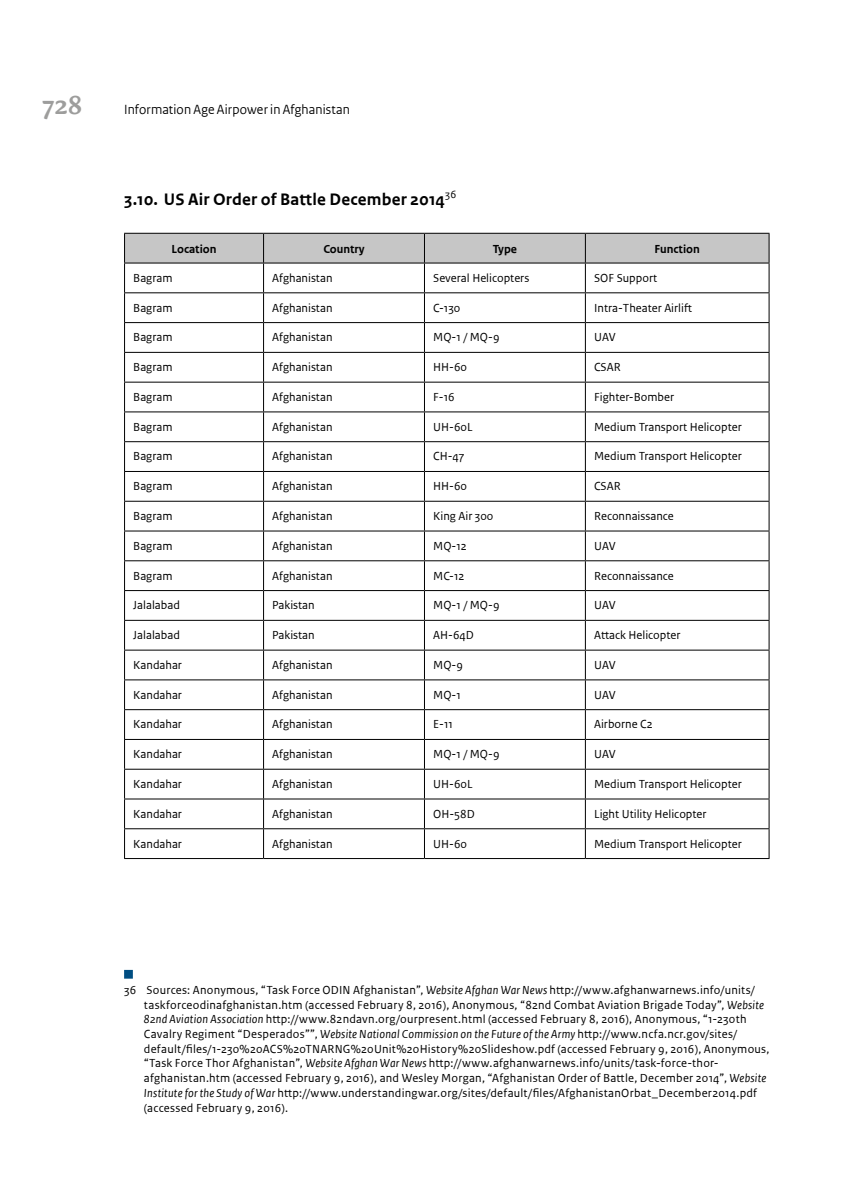
<style>
.page{position:relative;width:844px;height:1191px;background:#fff}
.page>*{position:absolute;margin:0;border:0;box-sizing:border-box;transform-origin:0 0}
.t1{font:700 28px "Rijksoverheid Serif";color:#9d9d9c}
.t2{font:700 17.5px "Rijksoverheid Sans Text TT";letter-spacing:.01em;color:#000}
.t3{font:14px "Rijksoverheid Sans Heading TT";letter-spacing:.01em;color:#000}
.t4{font:12.25px/14.7px "Rijksoverheid Sans Text TT";letter-spacing:.02em;color:#000}
.t5{font:12.25px "Rijksoverheid Sans Text TT";color:#000}
.t6{font:700 12.25px "Rijksoverheid Sans Text TT";color:#000}
.s1{font-style:italic}
</style>
<div class="page">
<svg style="left:124px;top:233px;width:645px;height:625px"></svg>
<hr style="left:124px;top:858px;width:139px;height:1px;background:#000">
<hr style="left:263px;top:858px;width:161px;height:1px;background:#000">
<hr style="left:424px;top:858px;width:161px;height:1px;background:#000">
<hr style="left:585px;top:858px;width:184px;height:1px;background:#000">
<div style="left:124px;top:970px;width:9px;height:8px;background:#004e82"></div>
<h1 class="t1" style="left:42px;top:88px;width:41px">728</h1>
<p class="t3" style="left:124px;top:101px;width:227px">Information Age Airpower in Afghanistan</p>
<h2 class="t2" style="left:124px;top:189px;width:334px">3.10. US Air Order of Battle December 2014<sup>36</sup></h2>
<p class="t6" style="left:171px;top:242px;width:46px">Location</p>
<p class="t6" style="left:323px;top:242px;width:43px">Country</p>
<p class="t6" style="left:492px;top:242px;width:26px">Type</p>
<p class="t6" style="left:654px;top:242px;width:47px">Function</p>
<p class="t5" style="left:133px;top:271px;width:41px">Bagram</p>
<p class="t5" style="left:272px;top:271px;width:62px">Afghanistan</p>
<p class="t5" style="left:433px;top:271px;width:97px">Several Helicopters</p>
<p class="t5" style="left:594px;top:271px;width:64px">SOF Support</p>
<p class="t5" style="left:133px;top:300px;width:41px">Bagram</p>
<p class="t5" style="left:272px;top:300px;width:62px">Afghanistan</p>
<p class="t5" style="left:433px;top:300px;width:29px">C-130</p>
<p class="t5" style="left:594px;top:300px;width:99px">Intra-Theater Airlift</p>
<p class="t5" style="left:133px;top:330px;width:41px">Bagram</p>
<p class="t5" style="left:272px;top:330px;width:62px">Afghanistan</p>
<p class="t5" style="left:433px;top:330px;width:68px">MQ-1 / MQ-9</p>
<p class="t5" style="left:594px;top:330px;width:23px">UAV</p>
<p class="t5" style="left:133px;top:360px;width:41px">Bagram</p>
<p class="t5" style="left:272px;top:360px;width:62px">Afghanistan</p>
<p class="t5" style="left:433px;top:360px;width:35px">HH-60</p>
<p class="t5" style="left:594px;top:360px;width:28px">CSAR</p>
<p class="t5" style="left:133px;top:390px;width:41px">Bagram</p>
<p class="t5" style="left:272px;top:390px;width:62px">Afghanistan</p>
<p class="t5" style="left:433px;top:390px;width:23px">F-16</p>
<p class="t5" style="left:594px;top:390px;width:81px">Fighter-Bomber</p>
<p class="t5" style="left:133px;top:419px;width:41px">Bagram</p>
<p class="t5" style="left:272px;top:419px;width:62px">Afghanistan</p>
<p class="t5" style="left:433px;top:419px;width:41px">UH-60L</p>
<p class="t5" style="left:594px;top:419px;width:149px">Medium Transport Helicopter</p>
<p class="t5" style="left:133px;top:449px;width:41px">Bagram</p>
<p class="t5" style="left:272px;top:449px;width:62px">Afghanistan</p>
<p class="t5" style="left:433px;top:449px;width:33px">CH-47</p>
<p class="t5" style="left:594px;top:449px;width:149px">Medium Transport Helicopter</p>
<p class="t5" style="left:133px;top:479px;width:41px">Bagram</p>
<p class="t5" style="left:272px;top:479px;width:62px">Afghanistan</p>
<p class="t5" style="left:433px;top:479px;width:35px">HH-60</p>
<p class="t5" style="left:594px;top:479px;width:28px">CSAR</p>
<p class="t5" style="left:133px;top:509px;width:41px">Bagram</p>
<p class="t5" style="left:272px;top:509px;width:62px">Afghanistan</p>
<p class="t5" style="left:433px;top:509px;width:62px">King Air 300</p>
<p class="t5" style="left:594px;top:509px;width:81px">Reconnaissance</p>
<p class="t5" style="left:133px;top:539px;width:41px">Bagram</p>
<p class="t5" style="left:272px;top:539px;width:62px">Afghanistan</p>
<p class="t5" style="left:433px;top:539px;width:35px">MQ-12</p>
<p class="t5" style="left:594px;top:539px;width:23px">UAV</p>
<p class="t5" style="left:133px;top:568px;width:41px">Bagram</p>
<p class="t5" style="left:272px;top:568px;width:62px">Afghanistan</p>
<p class="t5" style="left:433px;top:568px;width:33px">MC-12</p>
<p class="t5" style="left:594px;top:568px;width:81px">Reconnaissance</p>
<p class="t5" style="left:133px;top:598px;width:48px">Jalalabad</p>
<p class="t5" style="left:272px;top:598px;width:44px">Pakistan</p>
<p class="t5" style="left:433px;top:598px;width:68px">MQ-1 / MQ-9</p>
<p class="t5" style="left:594px;top:598px;width:23px">UAV</p>
<p class="t5" style="left:133px;top:628px;width:48px">Jalalabad</p>
<p class="t5" style="left:272px;top:628px;width:44px">Pakistan</p>
<p class="t5" style="left:433px;top:628px;width:42px">AH-64D</p>
<p class="t5" style="left:594px;top:628px;width:88px">Attack Helicopter</p>
<p class="t5" style="left:133px;top:658px;width:50px">Kandahar</p>
<p class="t5" style="left:272px;top:658px;width:62px">Afghanistan</p>
<p class="t5" style="left:433px;top:658px;width:31px">MQ-9</p>
<p class="t5" style="left:594px;top:658px;width:23px">UAV</p>
<p class="t5" style="left:133px;top:687px;width:50px">Kandahar</p>
<p class="t5" style="left:272px;top:687px;width:62px">Afghanistan</p>
<p class="t5" style="left:433px;top:687px;width:29px">MQ-1</p>
<p class="t5" style="left:594px;top:687px;width:23px">UAV</p>
<p class="t5" style="left:133px;top:717px;width:50px">Kandahar</p>
<p class="t5" style="left:272px;top:717px;width:62px">Afghanistan</p>
<p class="t5" style="left:433px;top:717px;width:21px">E-11</p>
<p class="t5" style="left:594px;top:717px;width:60px">Airborne C2</p>
<p class="t5" style="left:133px;top:747px;width:50px">Kandahar</p>
<p class="t5" style="left:272px;top:747px;width:62px">Afghanistan</p>
<p class="t5" style="left:433px;top:747px;width:68px">MQ-1 / MQ-9</p>
<p class="t5" style="left:594px;top:747px;width:23px">UAV</p>
<p class="t5" style="left:133px;top:777px;width:50px">Kandahar</p>
<p class="t5" style="left:272px;top:777px;width:62px">Afghanistan</p>
<p class="t5" style="left:433px;top:777px;width:41px">UH-60L</p>
<p class="t5" style="left:594px;top:777px;width:149px">Medium Transport Helicopter</p>
<p class="t5" style="left:133px;top:806px;width:50px">Kandahar</p>
<p class="t5" style="left:272px;top:806px;width:62px">Afghanistan</p>
<p class="t5" style="left:433px;top:806px;width:43px">OH-58D</p>
<p class="t5" style="left:594px;top:806px;width:114px">Light Utility Helicopter</p>
<p class="t5" style="left:133px;top:836px;width:50px">Kandahar</p>
<p class="t5" style="left:272px;top:836px;width:62px">Afghanistan</p>
<p class="t5" style="left:433px;top:836px;width:35px">UH-60</p>
<p class="t5" style="left:594px;top:836px;width:149px">Medium Transport Helicopter</p>
<p class="t4" style="left:144px;top:982px;width:627px;text-indent:-20px">36 Sources: Anonymous, “Task Force ODIN Afghanistan”, <span class="s1">Website Afghan War News</span> http://www.afghanwarnews.info/units/ taskforceodinafghanistan.htm (accessed February 8, 2016), Anonymous, “82nd Combat Aviation Brigade Today”, <span class="s1">Website 82nd Aviation Association</span> http://www.82ndavn.org/ourpresent.html (accessed February 8, 2016), Anonymous, “1-230th Cavalry Regiment “Desperados””, <span class="s1">Website National Commission on the Future of the Army</span> http://www.ncfa.ncr.gov/sites/ default/files/1-230%20ACS%20TNARNG%20Unit%20History%20Slideshow.pdf (accessed February 9, 2016), Anonymous, “Task Force Thor Afghanistan”, <span class="s1">Website Afghan War News</span> http://www.afghanwarnews.info/units/task-force-thor&shy;afghanistan.htm (accessed February 9, 2016), and Wesley Morgan, “Afghanistan Order of Battle, December 2014”, <span class="s1">Website Institute for the Study of War</span> http://www.understandingwar.org/sites/default/files/AfghanistanOrbat_December2014.pdf (accessed February 9, 2016).</p>
</div>
